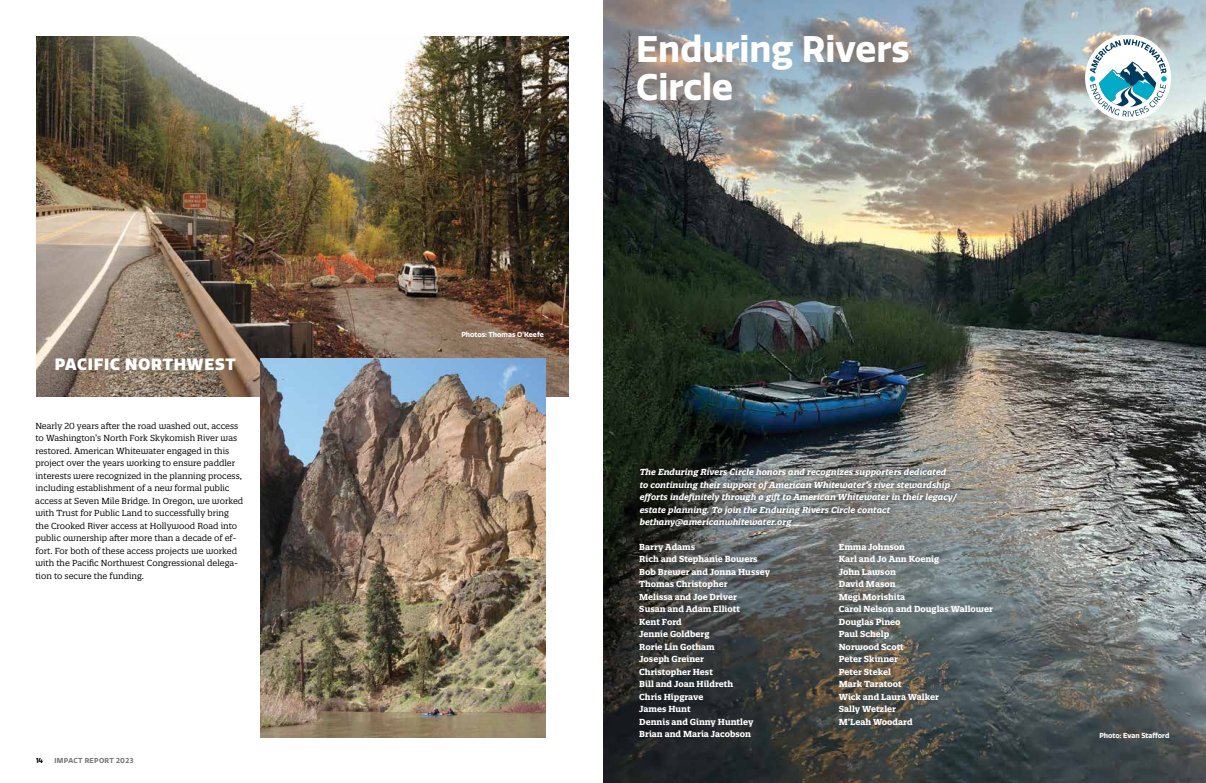
<style>
.page{position:relative;width:1206px;height:783px;background:#fff}
.page>*{position:absolute;margin:0;border:0;box-sizing:border-box;transform-origin:0 0}
.t1{font:700 36px/38px "Quatro";color:#fff}
.t2{font:900 16px "Quatro";letter-spacing:.05em;color:#fff}
.t3{font:8.5px/12.5px "Quatro Slab";color:#000}
.t4{font:700 8.5px/12.5px "Quatro Slab";color:#fff}
.t5{font:italic 700 8.5px/12.5px "Quatro Slab";color:#fff}
.t6{font:700 7px "Quatro";color:#fff}
.t7{font:700 7px "Quatro";letter-spacing:.05em;color:#77787b}
.t8{font:700 7px "Quatro";color:#000}
</style>
<div class="page">
<img style="left:37px;top:36px;width:531px;height:360px">
<img style="left:604px;top:0;width:602px;height:783px">
<div style="left:634px;top:463px;width:329px;height:70px;background:#000;opacity:.75"></div>
<div style="left:1085px;top:35px;width:86px;height:86px;background:#fff;border-radius:50%"></div>
<svg style="left:1090px;top:39px;width:77px;height:78px"></svg>
<img style="left:261px;top:358px;width:284px;height:379px">
<h2 class="t2" style="left:55px;top:355px;width:183px">PACIFIC NORTHWEST</h2>
<p class="t3" style="left:35px;top:419px;width:210px">Nearly 20 years after the road washed out, access to Washington’s North Fork Skykomish River was restored. American Whitewater engaged in this project over the years working to ensure paddler interests were recognized in the planning process, including establishment of a new formal public access at Seven Mile Bridge. In Oregon, we worked with Trust for Public Land to successfully bring the Crooked River access at Hollywood Road into public ownership after more than a decade of ef&shy;fort. For both of these access projects we worked with the Pacific Northwest Congressional delega&shy;tion to secure the funding.</p>
<p class="t8" style="left:36px;top:756px;width:9px">14</p>
<p class="t7" style="left:54px;top:756px;width:81px">IMPACT REPORT 2023</p>
<p class="t6" style="left:461px;top:330px;width:84px">Photos: Thomas O’Keefe</p>
<h1 class="t1" style="left:636px;top:31px;width:275px">Enduring Rivers<br>Circle</h1>
<p class="t5" style="left:640px;top:466px;width:318px">The Enduring Rivers Circle honors and recognizes supporters dedicated to continuing their support of American Whitewater’s river stewardship efforts indefinitely through a gift to American Whitewater in their legacy/ estate planning. To join the Enduring Rivers Circle contact bethany@americanwhitewater.org</p>
<p class="t4" style="left:639px;top:540px;width:132px">Barry Adams<br>Rich and Stephanie Bowers<br>Bob Brewer and Jonna Hussey<br>Thomas Christopher<br>Melissa and Joe Driver<br>Susan and Adam Elliott<br>Kent Ford<br>Jennie Goldberg<br>Rorie Lin Gotham<br>Joseph Greiner<br>Christopher Hest<br>Bill and Joan Hildreth<br>Chris Hipgrave<br>James Hunt<br>Dennis and Ginny Huntley<br>Brian and Maria Jacobson</p>
<p class="t4" style="left:839px;top:541px;width:156px">Emma Johnson<br>Karl and Jo Ann Koenig<br>John Lawson<br>David Mason<br>Megi Morishita<br>Carol Nelson and Douglas Wallower<br>Douglas Pineo<br>Paul Schelp<br>Norwood Scott<br>Peter Skinner<br>Peter Stekel<br>Mark Taratoot<br>Wick and Laura Walker<br>Sally Wetzler<br>M’Leah Woodard</p>
<p class="t6" style="left:1099px;top:731px;width:72px">Photo: Evan Stafford</p>
</div>
